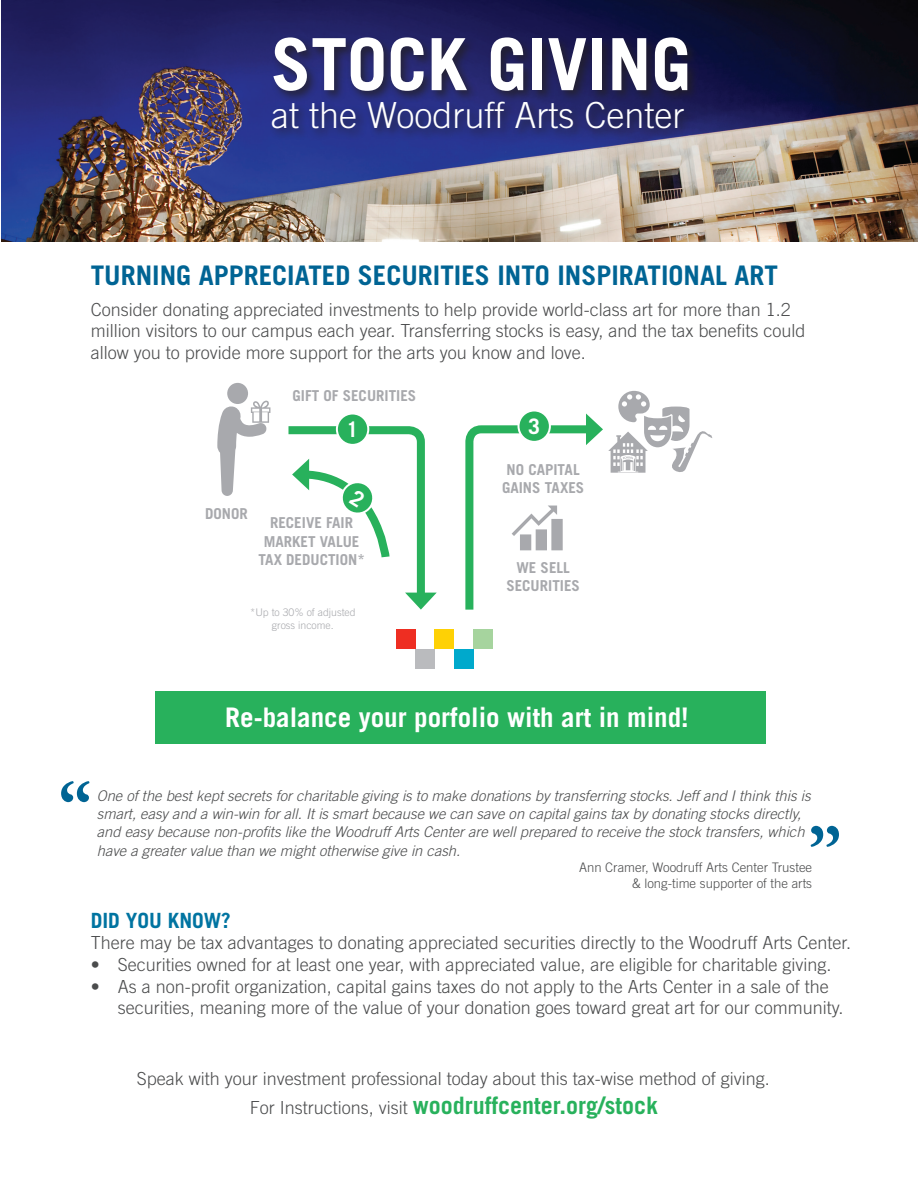
<style>
.page{position:relative;width:918px;height:1188px;background:#fff}
.page>*{position:absolute;margin:0;border:0;box-sizing:border-box;transform-origin:0 0}
.t1{font:700 72px "Trade Gothic";color:#fff}
.t2{font:700 72px "Adobe Garamond Pro";color:#006494}
.t3{font:300 36px "Trade Gothic";color:#fff}
.t4{font:700 27px "Trade Gothic";color:#006494}
.t5{font:700 27px "Trade Gothic";color:#fff}
.t6{font:700 24px "Trade Gothic";color:#28b15c}
.t7{font:700 21.3px "Trade Gothic";color:#fff}
.t8{font:700 21px "Trade Gothic";color:#0074a1}
.t9{font:300 18px/21.6px "Trade Gothic";color:#4b4c4d}
.t10{font:700 15px/18px "Trade Gothic";color:#a8a9ad;text-align:center}
.t11{font:italic 300 14.7px/17.7px "Trade Gothic";color:#4b4c4d}
.t12{font:300 13.05px "Trade Gothic";color:#4b4c4d}
.t13{font:300 10.5px/12.6px "Trade Gothic";color:#a8a9ad;text-align:center}
.s1{font-weight:300;font-size:18px;color:#4b4c4d}
</style>
<div class="page">
<img style="left:1px;top:0;width:917px;height:242px">
<div style="left:155px;top:691px;width:610px;height:53px;background:#28b15c"></div>
<div style="left:270px;top:35px;width:431px;height:106px;background:#231f20;opacity:.75"></div>
<div style="left:227px;top:383px;width:21px;height:21px;background:#a8a9ad;border-radius:50%"></div>
<svg style="left:217px;top:401px;width:53px;height:95px"></svg>
<div style="left:396px;top:630px;width:19px;height:19px;background:#ee2e22"></div>
<div style="left:415px;top:649px;width:20px;height:19px;background:#babbbe"></div>
<div style="left:435px;top:630px;width:19px;height:19px;background:#fed105"></div>
<div style="left:473px;top:630px;width:19px;height:19px;background:#a6d49e"></div>
<div style="left:454px;top:649px;width:19px;height:19px;background:#00a9cc"></div>
<div style="left:337px;top:414px;width:31px;height:31px;background:#28b15c;border-radius:50%"></div>
<div style="left:336px;top:413px;width:33px;height:33px;border:2px solid #fff;border-radius:50%"></div>
<svg style="left:465px;top:391px;width:247px;height:219px"></svg>
<svg style="left:288px;top:422px;width:149px;height:188px"></svg>
<p class="t1" style="left:271px;top:20px;width:422px">STOCK GIVING</p>
<p class="t3" style="left:271px;top:93px;width:415px">at the Woodruff Arts Center</p>
<p class="t4" style="left:91px;top:259px;width:689px">TURNING APPRECIATED SECURITIES INTO INSPIRATIONAL ART</p>
<p class="t9" style="left:91px;top:298px;width:716px">Consider donating appreciated investments to help provide world-class art for more than 1.2 million visitors to our campus each year. Transferring stocks is easy, and the tax benefits could allow you to provide more support for the arts you know and love.</p>
<p class="t10" style="left:293px;top:386px;width:125px">GIFT OF SECURITIES</p>
<p class="t7" style="left:347px;top:417px;width:13px">1</p>
<p class="t7" style="left:528px;top:414px;width:13px">3</p>
<p class="t10" style="left:205px;top:504px;width:44px">DONOR</p>
<p class="t10" style="left:270px;top:514px;width:85px">RECEIVE FAIR</p>
<p class="t10" style="left:258px;top:532px;width:108px">MARKET VALUE<br>TAX DEDUCTION*</p>
<p class="t13" style="left:250px;top:606px;width:107px">*Up to 30% of adjusted gross income.</p>
<p class="t10" style="left:507px;top:461px;width:75px">NO CAPITAL</p>
<p class="t10" style="left:502px;top:479px;width:84px">GAINS TAXES</p>
<p class="t10" style="left:516px;top:559px;width:55px">WE SELL</p>
<p class="t10" style="left:506px;top:577px;width:75px">SECURITIES</p>
<p class="t5" style="left:225px;top:701px;width:465px">Re-balance your porfolio with art in mind!</p>
<p class="t2" style="left:58px;top:767px;width:35px">“</p>
<p class="t11" style="left:97px;top:787px;width:715px">One of the best kept secrets for charitable giving is to make donations by transferring stocks. Jeff and I think this is smart, easy and a win-win for all. It is smart because we can save on capital gains tax by donating stocks directly, and easy because non-profits like the Woodruff Arts Center are well prepared to receive the stock transfers, which</p>
<p class="t11" style="left:97px;top:842px;width:365px">have a greater value than we might otherwise give in cash.</p>
<p class="t12" style="left:579px;top:860px;width:235px">Ann Cramer, Woodruff Arts Center Trustee</p>
<p class="t12" style="left:632px;top:875px;width:182px">&amp; long-time supporter of the arts</p>
<p class="t2" style="left:808px;top:812px;width:35px">”</p>
<p class="t8" style="left:91px;top:907px;width:142px">DID YOU KNOW?</p>
<p class="t9" style="left:91px;top:932px;width:762px">There may be tax advantages to donating appreciated securities directly to the Woodruff Arts Center.</p>
<p class="t9" style="left:91px;top:954px;width:742px">• Securities owned for at least one year, with appreciated value, are eligible for charitable giving.</p>
<p class="t9" style="left:118px;top:975px;width:727px;text-indent:-27px">• As a non-profit organization, capital gains taxes do not apply to the Arts Center in a sale of the securities, meaning more of the value of your donation goes toward great art for our community.</p>
<p class="t9" style="left:137px;top:1068px;width:635px">Speak with your investment professional today about this tax-wise method of giving.</p>
<p class="t6" style="left:250px;top:1091px;width:410px"><span class="s1">For Instructions, visit</span> woodruffcenter.org/stock</p>
</div>
